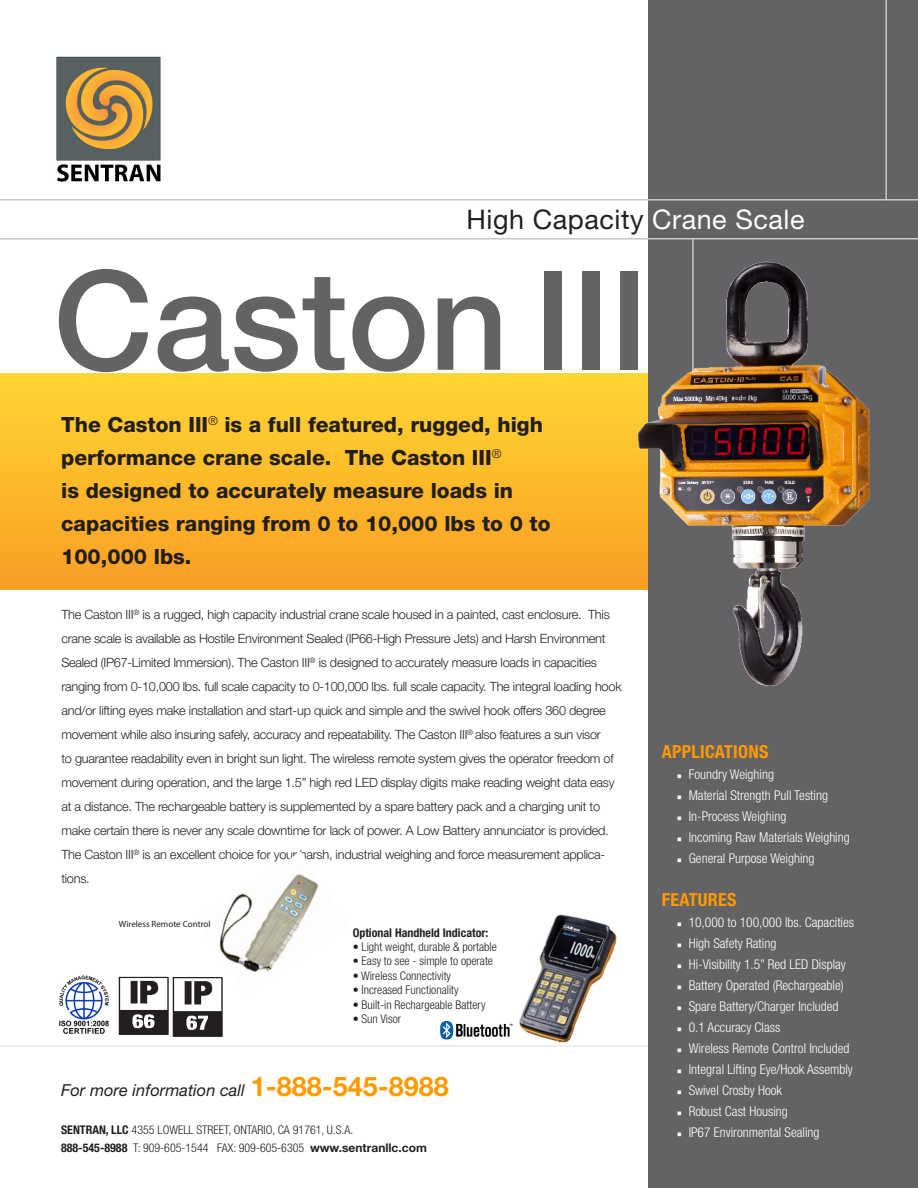
<style>
.page{position:relative;width:918px;height:1188px;background:#fff}
.page>*{position:absolute;margin:0;border:0;box-sizing:border-box;transform-origin:0 0}
.t1{font:500 138px "Helvetica Neue LT Std";color:#636366}
.t2{font:27px "Helvetica Neue LT Std";letter-spacing:.02em;color:#231f20}
.t3{font:800 21px/33px "Helvetica Neue LT Std";color:#231f20}
.t4{font:700 condensed 18px "Helvetica Neue LT Std";letter-spacing:.02em;color:#f90}
.t5{font:italic 16.5px "Helvetica Neue LT Std";color:#231f20}
.t6{font:300 condensed 13.5px "Helvetica Neue LT Std";color:#fff}
.t7{font:300 12.75px/24px "Helvetica Neue LT Std";letter-spacing:-.02em;color:#231f20}
.t8{font:300 condensed 12px/18px "Helvetica Neue LT Std";color:#231f20}
.t9{font:700 condensed 12px "Helvetica Neue LT Std";color:#231f20}
.t10{font:9px "Myriad Pro";color:#231f20}
.s1{color:#fff}
.s2{font-weight:700;font-style:normal;font-size:27px;color:#f90}
.s3{font-weight:700}
.s4{font-weight:700;font-stretch:normal}
.s5{font-family:"Comic Sans MS";font-weight:400;font-stretch:normal}
</style>
<div class="page">
<div style="left:1px;top:374px;width:646px;height:216px;background:linear-gradient(to bottom,#ffd631,#f99e24)"></div>
<hr style="left:0;top:1045px;width:650px;height:2px;background:#e6e7e9">
<div style="left:648px;top:0;width:270px;height:1188px;background:#636366"></div>
<hr style="left:0;top:238px;width:918px;height:2px;background:#c7c8ca">
<hr style="left:692px;top:239px;width:2px;height:244px;background:#c7c8ca">
<hr style="left:885px;top:0;width:2px;height:200px;background:#c7c8ca">
<hr style="left:0;top:199px;width:918px;height:2px;background:#c7c8ca">
<img style="left:56px;top:56px;width:105px;height:126px">
<img style="left:619px;top:255px;width:251px;height:431px">
<img style="left:219px;top:874px;width:100px;height:99px">
<img style="left:59px;top:975px;width:50px;height:59px">
<img style="left:118px;top:972px;width:107px;height:65px">
<img style="left:519px;top:914px;width:98px;height:129px">
<img style="left:440px;top:1020px;width:73px;height:20px">
<h2 class="t2" style="left:467px;top:203px;width:339px">High Capacity <span class="s1">Crane Scale</span></h2>
<h1 class="t1" style="left:54px;top:238px;width:597px">Caston III</h1>
<h3 class="t3" style="left:61px;top:408px;width:491px">The Caston III<sup>®</sup> is a full featured, rugged, high performance crane scale. The Caston III<sup>®<br></sup>is designed to accurately measure loads in capacities ranging from 0 to 10,000 lbs to 0 to 100,000 lbs.</h3>
<p class="t7" style="left:61px;top:602px;width:562px">The Caston III<sup>®</sup> is a rugged, high capacity industrial crane scale housed in a painted, cast enclosure. This crane scale is available as Hostile Environment Sealed (IP66-High Pressure Jets) and Harsh Environment Sealed (IP67-Limited Immersion). The Caston III<sup>®</sup> is designed to accurately measure loads in capacities ranging from 0-10,000 lbs. full scale capacity to 0-100,000 lbs. full scale capacity. The integral loading hook and/or lifting eyes make installation and start-up quick and simple and the swivel hook offers 360 degree movement while also insuring safely, accuracy and repeatability. The Caston III<sup>®</sup> also features a sun visor<br>to guarantee readability even in bright sun light. The wireless remote system gives the operator freedom of movement during operation, and the large 1.5” high red LED display digits make reading weight data easy at a distance. The rechargeable battery is supplemented by a spare battery pack and a charging unit to make certain there is never any scale downtime for lack of power. A Low Battery annunciator is provided.<br>The Caston III<sup>®</sup> is an excellent choice for your harsh, industrial weighing and force measurement applica&shy;tions.</p>
<p class="t10" style="left:119px;top:918px;width:93px">Wireless Remote Control</p>
<p class="t9" style="left:353px;top:925px;width:137px">Optional Handheld Indicator:</p>
<p class="t8" style="left:353px;top:938px;width:146px">• Light weight, durable &amp; portable</p>
<p class="t8" style="left:353px;top:952px;width:142px">• Easy to see - simple to operate</p>
<p class="t8" style="left:353px;top:967px;width:100px">• Wireless Connectivity</p>
<p class="t8" style="left:353px;top:981px;width:107px">• Increased Functionality</p>
<p class="t8" style="left:353px;top:995px;width:134px">• Built-in Rechargeable Battery</p>
<p class="t8" style="left:353px;top:1010px;width:50px">• Sun Visor</p>
<p class="t5" style="left:61px;top:1080px;width:389px">For more information call <span class="s2">1-888-545-8988</span></p>
<p class="t8" style="left:61px;top:1121px;width:367px"><span class="s3">SENTRAN, LLC</span> 4355 LOWELL STREET, ONTARIO, CA 91761, U.S.A.<br><span class="s3">888-545-8988</span> T: 909-605-1544 FAX: 909-605-6305 <span class="s4">www.sentranllc.com</span></p>
<h3 class="t4" style="left:662px;top:741px;width:98px">Applications</h3>
<p class="t6" style="left:675px;top:767px;width:100px"><span class="s5">▪</span> Foundry Weighing</p>
<p class="t6" style="left:675px;top:788px;width:154px"><span class="s5">▪</span> Material Strength Pull Testing</p>
<p class="t6" style="left:675px;top:809px;width:113px"><span class="s5">▪</span> In-Process Weighing</p>
<p class="t6" style="left:675px;top:830px;width:176px"><span class="s5">▪</span> Incoming Raw Materials Weighing</p>
<p class="t6" style="left:675px;top:851px;width:141px"><span class="s5">▪</span> General Purpose Weighing</p>
<h3 class="t4" style="left:662px;top:889px;width:57px">Features</h3>
<p class="t6" style="left:675px;top:914px;width:180px"><span class="s5">▪</span> 10,000 to 100,000 lbs. Capacities</p>
<p class="t6" style="left:675px;top:935px;width:103px"><span class="s5">▪</span> High Safety Rating</p>
<p class="t6" style="left:675px;top:956px;width:172px"><span class="s5">▪</span> Hi-Visibility 1.5” Red LED Display</p>
<p class="t6" style="left:675px;top:977px;width:170px"><span class="s5">▪</span> Battery Operated (Rechargeable)</p>
<p class="t6" style="left:675px;top:998px;width:165px"><span class="s5">▪</span> Spare Battery/Charger Included</p>
<p class="t6" style="left:675px;top:1019px;width:107px"><span class="s5">▪</span> 0.1 Accuracy Class</p>
<p class="t6" style="left:675px;top:1040px;width:176px"><span class="s5">▪</span> Wireless Remote Control Included</p>
<p class="t6" style="left:675px;top:1061px;width:179px"><span class="s5">▪</span> Integral Lifting Eye/Hook Assembly</p>
<p class="t6" style="left:675px;top:1082px;width:108px"><span class="s5">▪</span> Swivel Crosby Hook</p>
<p class="t6" style="left:675px;top:1104px;width:114px"><span class="s5">▪</span> Robust Cast Housing</p>
<p class="t6" style="left:675px;top:1125px;width:146px"><span class="s5">▪</span> IP67 Environmental Sealing</p>
</div>
